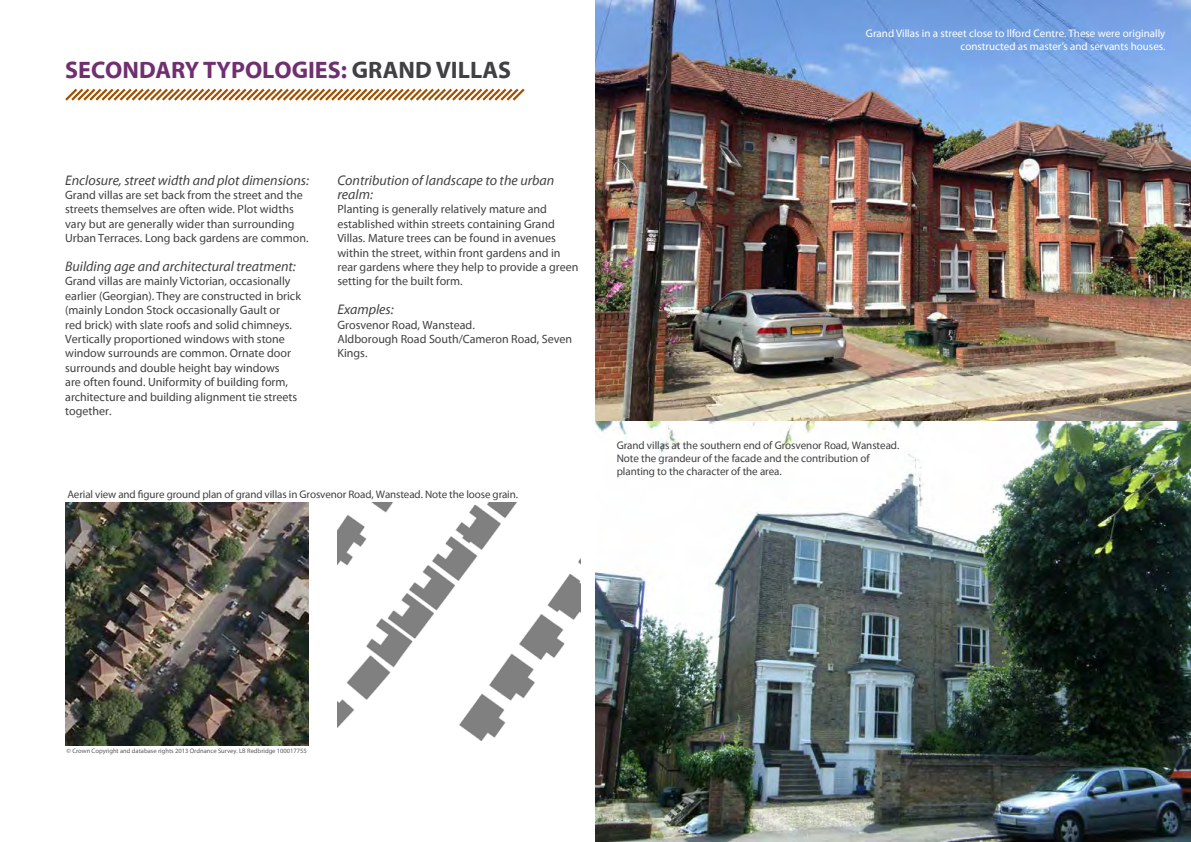
<style>
.page{position:relative;width:1191px;height:842px;background:#fff}
.page>*{position:absolute;margin:0;border:0;box-sizing:border-box;transform-origin:0 0}
.t1{font:700 24px "Myriad Pro";color:#702f70}
.t2{font:italic 14px/14.4px "Myriad Pro";color:#414042}
.t3{font:12px/14.4px "Myriad Pro";color:#414042}
.t4{font:11px/13.2px "Myriad Pro";letter-spacing:-.005em;color:#414042}
.t5{font:11px/13.2px "Myriad Pro";color:#fff;text-align:right}
.t6{font:6.5px "Myriad Pro";color:#58595b}
.s1{color:#414042}
</style>
<div class="page">
<img style="left:595px;top:0;width:596px;height:842px">
<svg style="left:65px;top:88px;width:460px;height:13px"></svg>
<img style="left:66px;top:503px;width:242px;height:243px">
<img style="left:338px;top:503px;width:243px;height:238px">
<h1 class="t1" style="left:65px;top:56px;width:447px">SECONDARY TYPOLOGIES: <span class="s1">GRAND VILLAS</span></h1>
<p class="t2" style="left:65px;top:173px;width:245px">Enclosure, street width and plot dimensions:</p>
<p class="t3" style="left:65px;top:188px;width:245px">Grand villas are set back from the street and the streets themselves are often wide. Plot widths vary but are generally wider than surrounding Urban Terraces. Long back gardens are common.</p>
<p class="t2" style="left:65px;top:259px;width:232px">Building age and architectural treatment:</p>
<p class="t3" style="left:65px;top:274px;width:237px">Grand villas are mainly Victorian, occasionally earlier (Georgian). They are constructed in brick (mainly London Stock occasionally Gault or<br>red brick) with slate roofs and solid chimneys.<br>Vertically proportioned windows with stone window surrounds are common. Ornate door surrounds and double height bay windows<br>are often found. Uniformity of building form, architecture and building alignment tie streets together.</p>
<p class="t2" style="left:337px;top:173px;width:218px">Contribution of landscape to the urban realm:</p>
<p class="t3" style="left:337px;top:202px;width:242px">Planting is generally relatively mature and established within streets containing Grand Villas. Mature trees can be found in avenues within the street, within front gardens and in rear gardens where they help to provide a green setting for the built form.</p>
<p class="t2" style="left:337px;top:303px;width:58px">Examples:</p>
<p class="t3" style="left:337px;top:317px;width:236px">Grosvenor Road, Wanstead.<br>Aldborough Road South/Cameron Road, Seven<br>Kings.</p>
<p class="t4" style="left:67px;top:488px;width:452px">Aerial view and figure ground plan of grand villas in Grosvenor Road, Wanstead. Note the loose grain.</p>
<p class="t5" style="left:866px;top:27px;width:301px">Grand Villas in a street close to Ilford Centre. These were originally constructed as master’s and servants houses.</p>
<p class="t4" style="left:617px;top:439px;width:284px">Grand villas at the southern end of Grosvenor Road, Wanstead.<br>Note the grandeur of the facade and the contribution of planting to the character of the area.</p>
<p class="t6" style="left:67px;top:747px;width:242px">© Crown Copyright and database rights 2013 Ordnance Survey. LB Redbridge 100017755</p>
</div>
